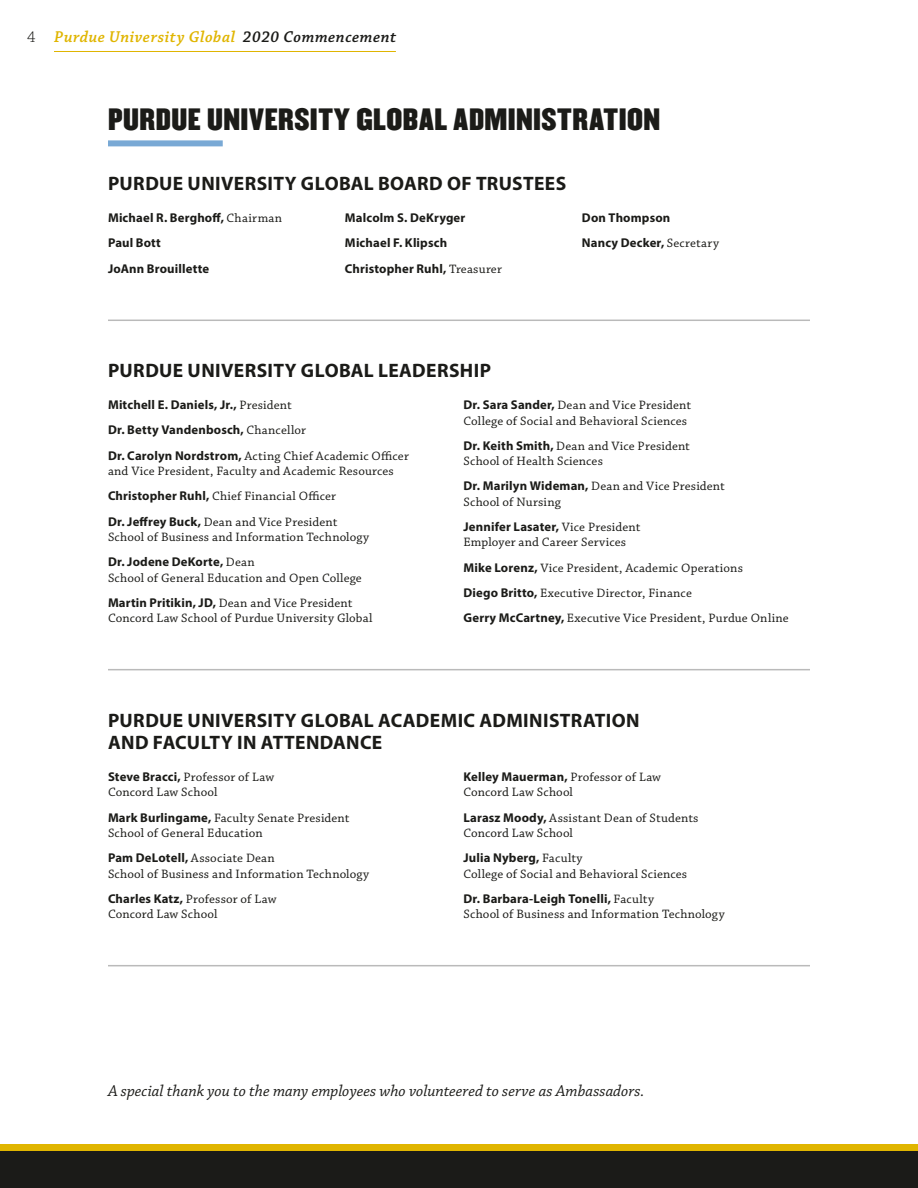
<style>
.page{position:relative;width:918px;height:1188px;background:#fff}
.page>*{position:absolute;margin:0;border:0;box-sizing:border-box;transform-origin:0 0}
.t1{font:27px "Champion Middleweight";letter-spacing:.02em;color:#1b1b18}
.t2{font:700 19.5px/22.5px "Myriad Pro";letter-spacing:.02em;color:#1b1b18}
.t3{font:italic 16.5px "Chaparral Pro";color:#1b1b18}
.t4{font:italic 600 16.5px "Chaparral Pro";letter-spacing:.03em;color:#e0b500}
.Board_Admin_Names{font:12.75px/15.3px "Chaparral Pro Capt";letter-spacing:.015em;color:#1b1b18}
.Board_Admin_Names-2{font:700 12.75px "Myriad Pro";letter-spacing:.01em;color:#1b1b18}
.s1{font-weight:300;font-style:normal;color:#1b1b18}
.s2{color:#1b1b18}
.s3{font-family:"Chaparral Pro Capt";font-weight:400}
.s4{font-family:"Myriad Pro";font-weight:700}
</style>
<div class="page">
<hr style="left:54px;top:51px;width:342px;height:1px;background:#e0b500">
<div style="left:0;top:1144px;width:918px;height:7px;background:#e0b500"></div>
<div style="left:0;top:1151px;width:918px;height:37px;background:#1b1b18"></div>
<div style="left:108px;top:140px;width:115px;height:6px;background:#79a9d5"></div>
<hr style="left:108px;top:320px;width:702px;height:1px;background:#bababa">
<hr style="left:108px;top:669px;width:702px;height:1px;background:#bababa">
<hr style="left:108px;top:965px;width:702px;height:1px;background:#bababa">
<p class="t4" style="left:27px;top:28px;width:371px"><span class="s1">4</span> Purdue University Global <span class="s2">2020 Commencement</span></p>
<h1 class="t1" style="left:108px;top:97px;width:554px">PURDUE UNIVERSITY GLOBAL ADMINISTRATION</h1>
<h2 class="t2" style="left:108px;top:172px;width:460px">PURDUE UNIVERSITY GLOBAL BOARD OF TRUSTEES</h2>
<p class="Board_Admin_Names-2" style="left:108px;top:210px;width:176px">Michael R. Berghoff, <span class="s3">Chairman</span></p>
<p class="Board_Admin_Names-2" style="left:108px;top:235px;width:54px">Paul Bott</p>
<p class="Board_Admin_Names-2" style="left:108px;top:260px;width:103px">JoAnn Brouillette</p>
<p class="Board_Admin_Names-2" style="left:345px;top:210px;width:122px">Malcolm S. DeKryger</p>
<p class="Board_Admin_Names-2" style="left:345px;top:235px;width:104px">Michael F. Klipsch</p>
<p class="Board_Admin_Names-2" style="left:345px;top:260px;width:158px">Christopher Ruhl, <span class="s3">Treasurer</span></p>
<p class="Board_Admin_Names-2" style="left:582px;top:210px;width:90px">Don Thompson</p>
<p class="Board_Admin_Names-2" style="left:582px;top:235px;width:139px">Nancy Decker, <span class="s3">Secretary</span></p>
<h2 class="t2" style="left:108px;top:359px;width:384px">PURDUE UNIVERSITY GLOBAL LEADERSHIP</h2>
<p class="Board_Admin_Names-2" style="left:108px;top:397px;width:185px">Mitchell E. Daniels, Jr., <span class="s3">President</span></p>
<p class="Board_Admin_Names-2" style="left:108px;top:422px;width:200px">Dr. Betty Vandenbosch, <span class="s3">Chancellor</span></p>
<p class="Board_Admin_Names" style="left:108px;top:449px;width:302px"><span class="s4">Dr. Carolyn Nordstrom,</span> Acting Chief Academic Officer and Vice President, Faculty and Academic Resources</p>
<p class="Board_Admin_Names" style="left:108px;top:489px;width:230px"><span class="s4">Christopher Ruhl,</span> Chief Financial Officer</p>
<p class="Board_Admin_Names" style="left:108px;top:514px;width:263px"><span class="s4">Dr. Jeffrey Buck,</span> Dean and Vice President<br>School of Business and Information Technology</p>
<p class="Board_Admin_Names" style="left:108px;top:555px;width:255px"><span class="s4">Dr. Jodene DeKorte,</span> Dean<br>School of General Education and Open College</p>
<p class="Board_Admin_Names" style="left:108px;top:596px;width:266px"><span class="s4">Martin Pritikin, JD,</span> Dean and Vice President<br>Concord Law School of Purdue University Global</p>
<p class="Board_Admin_Names" style="left:463px;top:398px;width:229px"><span class="s4">Dr. Sara Sander,</span> Dean and Vice President<br>College of Social and Behavioral Sciences</p>
<p class="Board_Admin_Names" style="left:463px;top:439px;width:228px"><span class="s4">Dr. Keith Smith,</span> Dean and Vice President<br>School of Health Sciences</p>
<p class="Board_Admin_Names" style="left:463px;top:479px;width:263px"><span class="s4">Dr. Marilyn Wideman,</span> Dean and Vice President<br>School of Nursing</p>
<p class="Board_Admin_Names" style="left:463px;top:520px;width:178px"><span class="s4">Jennifer Lasater,</span> Vice President<br>Employer and Career Services</p>
<p class="Board_Admin_Names" style="left:463px;top:560px;width:281px"><span class="s4">Mike Lorenz,</span> Vice President, Academic Operations</p>
<p class="Board_Admin_Names" style="left:463px;top:586px;width:230px"><span class="s4">Diego Britto,</span> Executive Director, Finance</p>
<p class="Board_Admin_Names" style="left:463px;top:611px;width:327px"><span class="s4">Gerry McCartney,</span> Executive Vice President, Purdue Online</p>
<h2 class="t2" style="left:108px;top:708px;width:533px">PURDUE UNIVERSITY GLOBAL ACADEMIC ADMINISTRATION<br>AND FACULTY IN ATTENDANCE</h2>
<p class="Board_Admin_Names" style="left:108px;top:770px;width:168px"><span class="s4">Steve Bracci,</span> Professor of Law<br>Concord Law School</p>
<p class="Board_Admin_Names" style="left:108px;top:810px;width:243px"><span class="s4">Mark Burlingame,</span> Faculty Senate President<br>School of General Education</p>
<p class="Board_Admin_Names" style="left:108px;top:851px;width:263px"><span class="s4">Pam DeLotell,</span> Associate Dean<br>School of Business and Information Technology</p>
<p class="Board_Admin_Names" style="left:108px;top:892px;width:170px"><span class="s4">Charles Katz,</span> Professor of Law<br>Concord Law School</p>
<p class="Board_Admin_Names" style="left:463px;top:770px;width:199px"><span class="s4">Kelley Mauerman,</span> Professor of Law<br>Concord Law School</p>
<p class="Board_Admin_Names" style="left:463px;top:810px;width:237px"><span class="s4">Larasz Moody,</span> Assistant Dean of Students<br>Concord Law School</p>
<p class="Board_Admin_Names" style="left:463px;top:851px;width:225px"><span class="s4">Julia Nyberg,</span> Faculty<br>College of Social and Behavioral Sciences</p>
<p class="Board_Admin_Names" style="left:463px;top:892px;width:263px"><span class="s4">Dr. Barbara-Leigh Tonelli,</span> Faculty<br>School of Business and Information Technology</p>
<p class="t3" style="left:108px;top:1082px;width:538px">A special thank you to the many employees who volunteered to serve as Ambassadors.</p>
</div>
